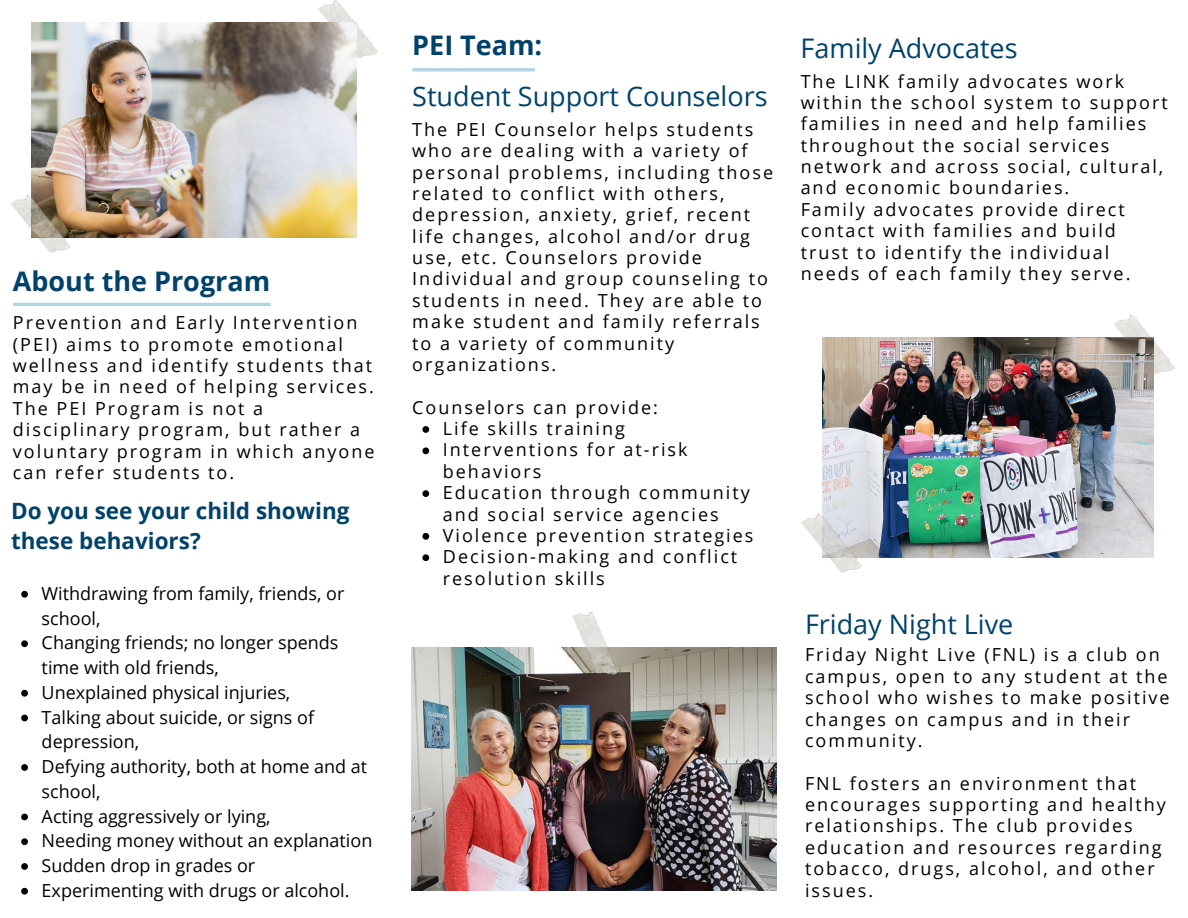
<style>
.page{position:relative;width:1188px;height:918px;background:#fff}
.page>*{position:absolute;margin:0;border:0;box-sizing:border-box;transform-origin:0 0}
.t1{font:27px "Open Sans";color:#01426a}
.t2{font:700 27px "Open Sans";color:#01426a}
.t3{font:700 22.5px/30.3px "Open Sans";color:#01426a}
.t4{font:18px/21.3px "Open Sans";letter-spacing:.11em;color:#000}
.t5{font:18px/24.8px "Open Sans";color:#000}
</style>
<div class="page">
<img style="left:411px;top:647px;width:366px;height:243px">
<img style="left:569px;top:611px;width:50px;height:72px">
<svg style="left:412px;top:68px;width:123px;height:4px"></svg>
<svg style="left:422px;top:426px;width:7px;height:7px"></svg>
<svg style="left:422px;top:447px;width:7px;height:7px"></svg>
<svg style="left:422px;top:490px;width:7px;height:7px"></svg>
<svg style="left:422px;top:533px;width:7px;height:7px"></svg>
<svg style="left:422px;top:554px;width:7px;height:7px"></svg>
<hr style="left:13px;top:303px;width:258px;height:3px;background:#b1d4e0">
<svg style="left:21px;top:591px;width:7px;height:7px"></svg>
<svg style="left:21px;top:640px;width:7px;height:7px"></svg>
<svg style="left:21px;top:690px;width:7px;height:7px"></svg>
<svg style="left:21px;top:715px;width:7px;height:6px"></svg>
<svg style="left:21px;top:764px;width:7px;height:7px"></svg>
<svg style="left:21px;top:814px;width:7px;height:6px"></svg>
<svg style="left:21px;top:838px;width:7px;height:7px"></svg>
<svg style="left:21px;top:863px;width:7px;height:7px"></svg>
<svg style="left:21px;top:888px;width:7px;height:7px"></svg>
<img style="left:318px;top:0;width:60px;height:69px">
<img style="left:31px;top:22px;width:325px;height:216px">
<img style="left:11px;top:188px;width:61px;height:65px">
<img style="left:1114px;top:315px;width:61px;height:70px">
<img style="left:822px;top:337px;width:331px;height:220px">
<img style="left:801px;top:506px;width:62px;height:67px">
<h1 class="t2" style="left:13px;top:262px;width:259px">About the Program</h1>
<p class="t4" style="left:13px;top:312px;width:363px">Prevention and Early Intervention (PEI) aims to promote emotional wellness and identify students that may be in need of helping services.<br>The PEI Program is not a disciplinary program, but rather a voluntary program in which anyone can refer students to.</p>
<p class="t3" style="left:11px;top:495px;width:340px">Do you see your child showing these behaviors?</p>
<p class="t5" style="left:42px;top:580px;width:332px">Withdrawing from family, friends, or school,<br>Changing friends; no longer spends time with old friends,<br>Unexplained physical injuries,<br>Talking about suicide, or signs of depression,<br>Defying authority, both at home and at school,<br>Acting aggressively or lying,<br>Needing money without an explanation<br>Sudden drop in grades or<br>Experimenting with drugs or alcohol.</p>
<h1 class="t2" style="left:412px;top:26px;width:132px">PEI Team:</h1>
<h1 class="t1" style="left:412px;top:77px;width:357px">Student Support Counselors</h1>
<p class="t4" style="left:412px;top:118px;width:362px">The PEI Counselor helps students who are dealing with a variety of personal problems, including those related to conflict with others, depression, anxiety, grief, recent life changes, alcohol and/or drug use, etc. Counselors provide<br>Individual and group counseling to students in need. They are able to make student and family referrals to a variety of community organizations.</p>
<p class="t4" style="left:412px;top:396px;width:247px">Counselors can provide:</p>
<p class="t4" style="left:443px;top:417px;width:312px">Life skills training<br>Interventions for at-risk behaviors<br>Education through community and social service agencies<br>Violence prevention strategies<br>Decision-making and conflict resolution skills</p>
<h1 class="t1" style="left:801px;top:29px;width:219px">Family Advocates</h1>
<p class="t4" style="left:801px;top:70px;width:369px">The LINK family advocates work within the school system to support families in need and help families throughout the social services network and across social, cultural, and economic boundaries.<br>Family advocates provide direct contact with families and build trust to identify the individual needs of each family they serve.</p>
<h1 class="t1" style="left:805px;top:605px;width:210px">Friday Night Live</h1>
<p class="t4" style="left:805px;top:644px;width:366px">Friday Night Live (FNL) is a club on campus, open to any student at the school who wishes to make positive changes on campus and in their community.</p>
<p class="t4" style="left:805px;top:772px;width:362px">FNL fosters an environment that encourages supporting and healthy relationships. The club provides education and resources regarding tobacco, drugs, alcohol, and other issues.</p>
</div>
